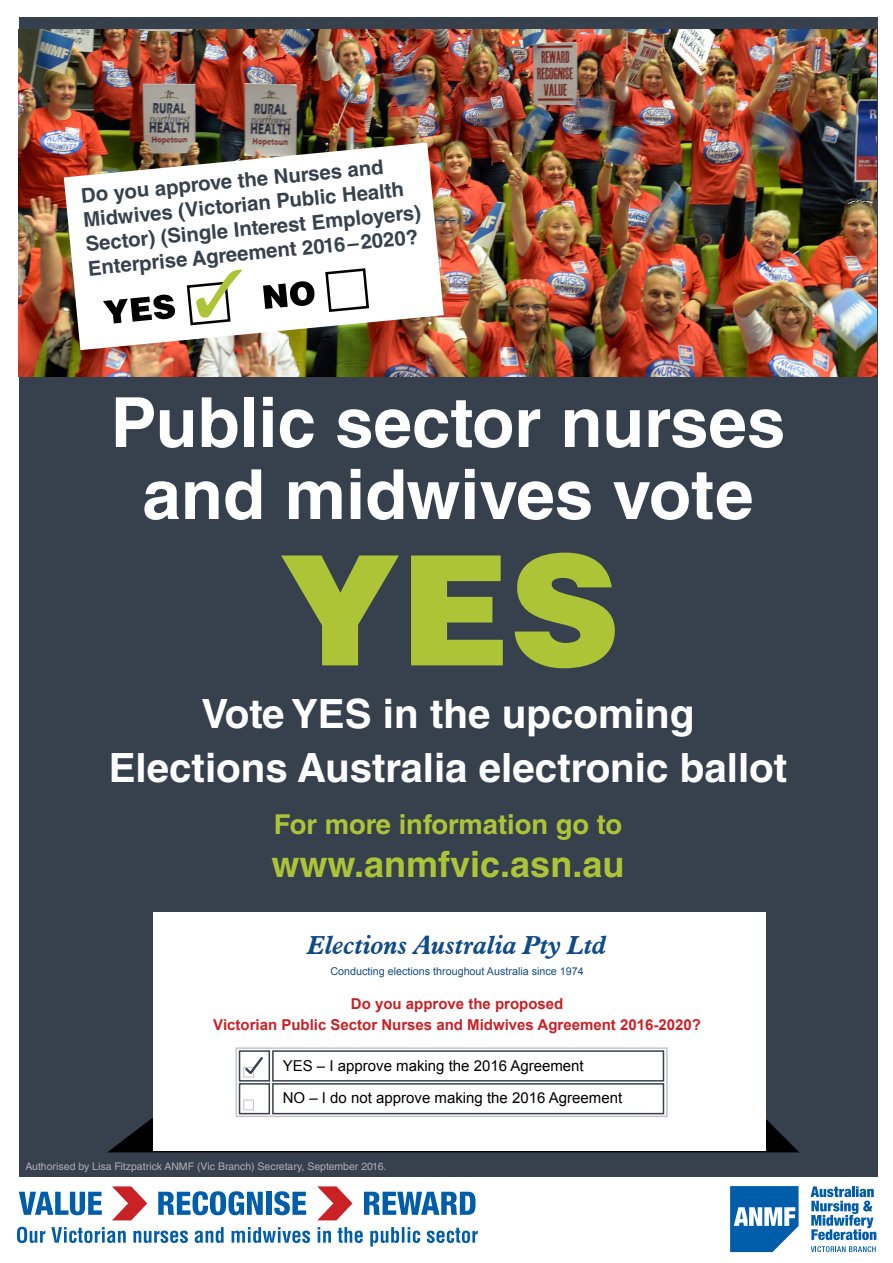
<style>
.page{position:relative;width:893px;height:1263px;background:#fff}
.page>*{position:absolute;margin:0;border:0;box-sizing:border-box;transform-origin:0 0}
.t1{font:700 69.15px/72px "Helvetica LT Std";color:#fff;text-align:center}
.t2{font:700 40.35px/53.2px "Helvetica LT Std";color:#fff;text-align:center}
.t3{font:700 36px "Helvetica LT Std";color:#aec437}
.t4{font:700 27.3px "Helvetica LT Std";color:#aec437}
.t5{font:italic 700 25.5px "Aldine 721 BT";color:#114b86}
.t6{font:700 20.25px/24.3px "Helvetica LT Std";color:#37414e}
.t7{font:700 15px/21px "Arial";color:#ca2127;text-align:center}
.t8{font:15px/31.5px "Arial";color:#000}
.t9{font:10.8px "Arial";color:#114b86}
.t10{font:10.5px "Helvetica LT Std";color:#aeaeb4}
</style>
<div class="page">
<div style="left:19px;top:17px;width:858px;height:1160px;background:#37414e"></div>
<img style="left:19px;top:30px;width:858px;height:346px">
<svg style="left:17px;top:1227px;width:461px;height:19px"></svg>
<svg style="left:19px;top:1192px;width:83px;height:23px"></svg>
<svg style="left:158px;top:1191px;width:105px;height:24px"></svg>
<div style="left:266px;top:1192px;width:6px;height:23px;background:#005daa"></div>
<svg style="left:274px;top:1191px;width:32px;height:24px"></svg>
<svg style="left:364px;top:1192px;width:112px;height:23px"></svg>
<svg style="left:317px;top:1186px;width:36px;height:34px"></svg>
<svg style="left:112px;top:1186px;width:35px;height:34px"></svg>
<svg style="left:281px;top:553px;width:334px;height:115px"></svg>
<img style="left:64px;top:142px;width:380px;height:208px">
<svg style="left:324px;top:267px;width:46px;height:46px;background:#d0d0d0"></svg>
<svg style="left:263px;top:281px;width:52px;height:28px"></svg>
<svg style="left:103px;top:294px;width:73px;height:29px;background:#888"></svg>
<svg style="left:185px;top:270px;width:57px;height:57px;background:#d5d9c2"></svg>
<svg style="left:106px;top:1118px;width:693px;height:35px"></svg>
<svg style="left:730px;top:1186px;width:69px;height:66px"></svg>
<svg style="left:811px;top:1186px;width:65px;height:54px"></svg>
<svg style="left:811px;top:1246px;width:65px;height:6px"></svg>
<div style="left:153px;top:912px;width:612px;height:238px;background:#fff"></div>
<div style="left:239px;top:1050px;width:31px;height:31px;border:2px solid #37414e"></div>
<div style="left:272px;top:1050px;width:392px;height:31px;border:2px solid #37414e"></div>
<div style="left:236px;top:1047px;width:432px;height:70px;border:2px solid #c4c4c9"></div>
<div style="left:239px;top:1083px;width:31px;height:31px;border:2px solid #37414e"></div>
<div style="left:272px;top:1083px;width:392px;height:31px;border:2px solid #37414e"></div>
<div style="left:243px;top:1067px;width:11px;height:10px;border:1px solid #c4c4c9"></div>
<div style="left:243px;top:1100px;width:11px;height:10px;border:1px solid #c4c4c9"></div>
<svg style="left:243px;top:1057px;width:20px;height:19px"></svg>
<p class="t6" style="left:80px;top:182px;width:338px;rotate:-5deg">Do you approve the Nurses and Midwives (Victorian Public Health Sector) (Single Interest Employers)<br>Enterprise Agreement 2016–2020?</p>
<h1 class="t1" style="left:111px;top:386px;width:676px">Public sector nurses and midwives vote</h1>
<h2 class="t2" style="left:109px;top:687px;width:680px">Vote YES in the upcoming<br>Elections Australia electronic ballot</h2>
<h3 class="t4" style="left:274px;top:807px;width:350px">For more information go to</h3>
<h3 class="t3" style="left:272px;top:842px;width:354px">www.anmfvic.asn.au</h3>
<p class="t5" style="left:308px;top:929px;width:300px">Elections Australia Pty Ltd</p>
<p class="t9" style="left:331px;top:964px;width:255px">Conducting elections throughout Australia since 1974</p>
<p class="t7" style="left:213px;top:994px;width:489px">Do you approve the proposed<br>Victorian Public Sector Nurses and Midwives Agreement 2016-2020?</p>
<p class="t8" style="left:283px;top:1050px;width:341px">YES – I approve making the 2016 Agreement<br>NO – I do not approve making the 2016 Agreement</p>
<p class="t10" style="left:26px;top:1160px;width:362px">Authorised by Lisa Fitzpatrick ANMF (Vic Branch) Secretary, September 2016.</p>
</div>
